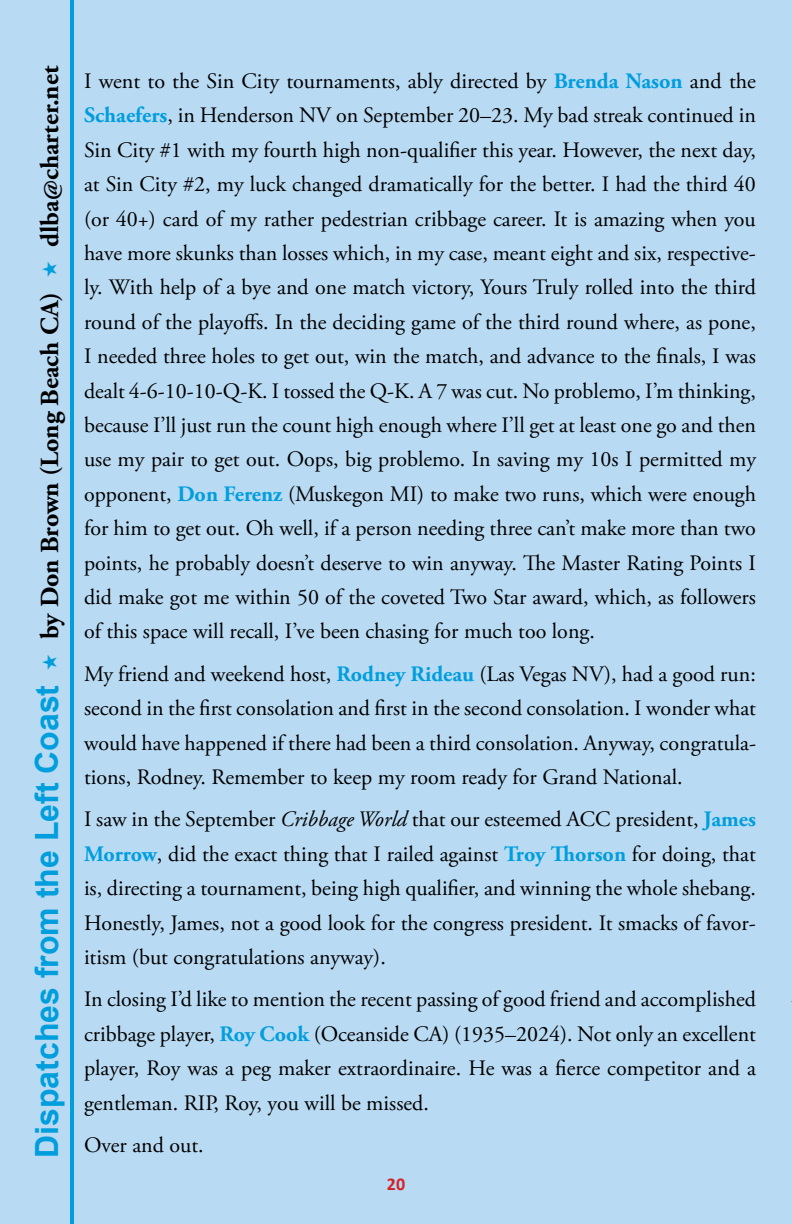
<style>
.page{position:relative;width:792px;height:1224px;background:#b9daf3}
.page>*{position:absolute;margin:0;border:0;box-sizing:border-box;transform-origin:0 0}
.t1{font:700 32px "Arial";color:#009edd}
.t2{font:700 26px "Adobe Garamond Pro";color:#000}
.t3{font:22px/34.4px "Adobe Garamond Pro";color:#000;text-align:justify}
.t4{font:700 18px "Calibri";color:#d2232a}
.s1{font-weight:700;color:#009edd}
.s2{font-style:italic}
</style>
<div class="page">
<hr style="left:70px;top:0;width:4px;height:1224px;background:#009edd">
<p class="t2" style="left:35px;top:247px;width:183px;rotate:-90deg">dlba@charter.net</p>
<p class="t2" style="left:35px;top:639px;width:349px;rotate:-90deg">by Don Brown (Long Beach CA)</p>
<h1 class="t1" style="left:26px;top:1158px;width:474px;rotate:-90deg">Dispatches from the Left Coast</h1>
<p class="t3" style="left:84px;top:65px;width:674px">I went to the Sin City tournaments, ably directed by <span class="s1">Brenda Nason</span> and the <span class="s1">Schaefers</span>, in Henderson NV on September 20–23. My bad streak continued in Sin City #1 with my fourth high non-qualifier this year. However, the next day, at Sin City #2, my luck changed dramatically for the better. I had the third 40 (or 40+) card of my rather pedestrian cribbage career. It is amazing when you have more skunks than losses which, in my case, meant eight and six, respective&shy;ly. With help of a bye and one match victory, Yours Truly rolled into the third round of the playoffs. In the deciding game of the third round where, as pone, I needed three holes to get out, win the match, and advance to the finals, I was dealt 4-6-10-10-Q-K. I tossed the Q-K. A 7 was cut. No problemo, I’m thinking, because I’ll just run the count high enough where I’ll get at least one go and then use my pair to get out. Oops, big problemo. In saving my 10s I permitted my opponent, <span class="s1">Don Ferenz</span> (Muskegon MI) to make two runs, which were enough for him to get out. Oh well, if a person needing three can’t make more than two points, he probably doesn’t deserve to win anyway. The Master Rating Points I did make got me within 50 of the coveted Two Star award, which, as followers of this space will recall, I’ve been chasing for much too long.</p>
<p class="t3" style="left:84px;top:657px;width:674px">My friend and weekend host, <span class="s1">Rodney Rideau</span> (Las Vegas NV), had a good run: second in the first consolation and first in the second consolation. I wonder what would have happened if there had been a third consolation. Anyway, congratula&shy;tions, Rodney. Remember to keep my room ready for Grand National.</p>
<p class="t3" style="left:84px;top:803px;width:674px">I saw in the September <span class="s2">Cribbage World</span> that our esteemed ACC president, <span class="s1">James Morrow</span>, did the exact thing that I railed against <span class="s1">Troy Thorson</span> for doing, that is, directing a tournament, being high qualifier, and winning the whole shebang.<br>Honestly, James, not a good look for the congress president. It smacks of favor&shy;itism (but congratulations anyway).</p>
<p class="t3" style="left:84px;top:983px;width:674px">In closing I’d like to mention the recent passing of good friend and accomplished cribbage player, <span class="s1">Roy Cook</span> (Oceanside CA) (1935–2024). Not only an excellent player, Roy was a peg maker extraordinaire. He was a fierce competitor and a gentleman. RIP, Roy, you will be missed.</p>
<p class="t3" style="left:84px;top:1129px;width:121px">Over and out.</p>
<p class="t4" style="left:387px;top:1172px;width:20px">20</p>
</div>
